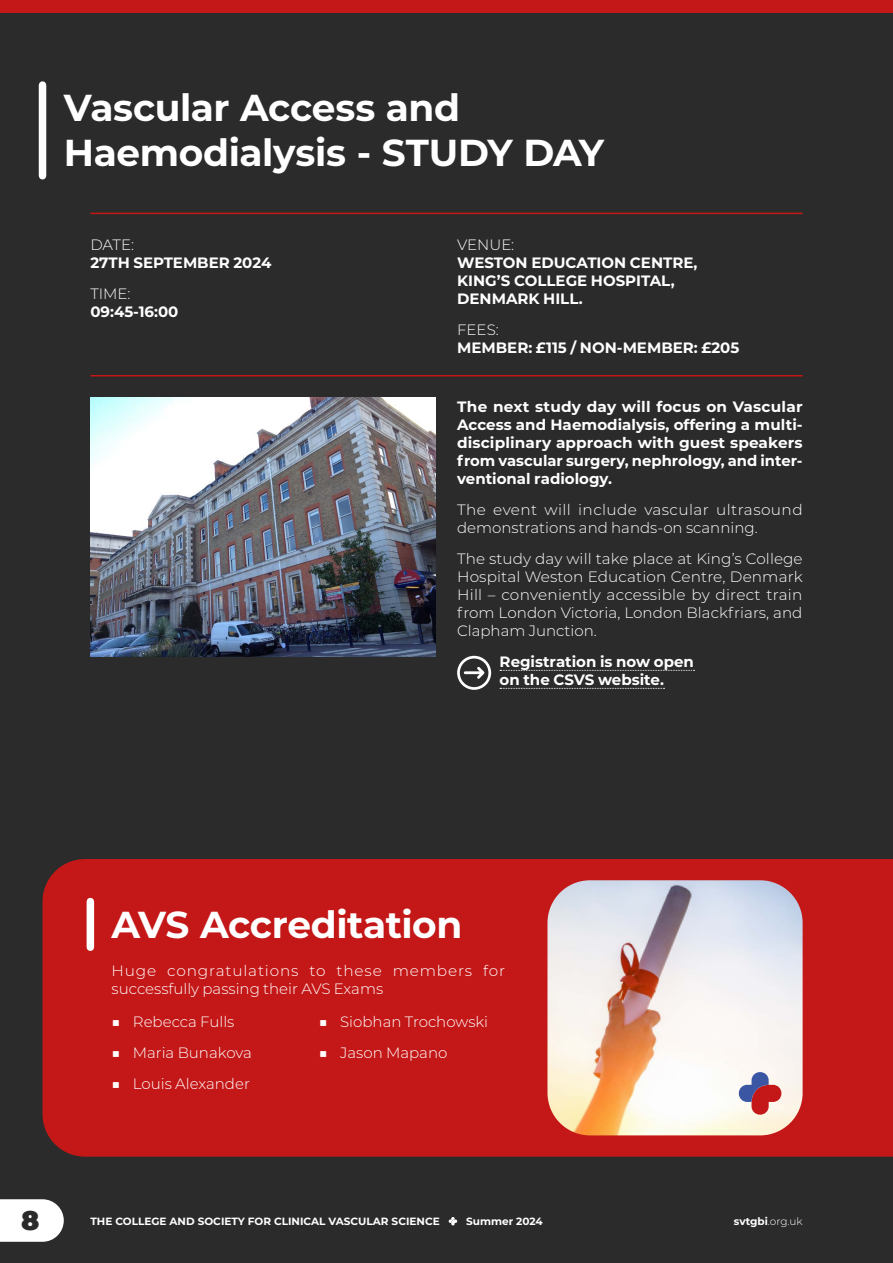
<style>
.page{position:relative;width:893px;height:1263px;background:#2b2b2b}
.page>*{position:absolute;margin:0;border:0;box-sizing:border-box;transform-origin:0 0}
.t1{font:700 37.5px/45px "Montserrat";letter-spacing:-.01em;color:#fff}
.t2{font:900 27px "Montserrat";color:#2b2b2b}
.t3{font:300 15px/18px "Montserrat";color:#fff}
.t4{font:700 15px/18px "Montserrat";color:#fff}
.t5{font:300 15px/18px "Montserrat";letter-spacing:.045em;color:#fff}
.t6{font:700 10.5px "Montserrat";color:#fff}
.t7{font:300 10.5px "Montserrat";color:#fff}
.s1{font-weight:700}
</style>
<div class="page">
<div style="left:43px;top:859px;width:850px;height:298px;background:#c41717"></div>
<img style="left:547px;top:880px;width:256px;height:255px">
<div style="left:87px;top:901px;width:7px;height:46px;background:#fff"></div>
<svg style="left:739px;top:1072px;width:42px;height:42px;background:#b98493"></svg>
<div style="left:39px;top:85px;width:7px;height:91px;background:#fff"></div>
<svg style="left:500px;top:670px;width:194px;height:1px"></svg>
<svg style="left:500px;top:688px;width:164px;height:1px"></svg>
<svg style="left:457px;top:656px;width:34px;height:34px"></svg>
<img style="left:90px;top:398px;width:346px;height:259px">
<hr style="left:90px;top:375px;width:713px;height:1px;background:#c41717">
<hr style="left:90px;top:213px;width:713px;height:1px;background:#c41717">
<div style="left:0;top:0;width:893px;height:13px;background:#c41717"></div>
<svg style="left:0;top:1199px;width:64px;height:43px;background:#ececec"></svg>
<svg style="left:449px;top:1217px;width:8px;height:8px"></svg>
<h1 class="t1" style="left:64px;top:84px;width:542px">Vascular Access and<br>Haemodialysis - STUDY DAY</h1>
<p class="t3" style="left:90px;top:235px;width:45px">DATE:</p>
<p class="t4" style="left:90px;top:253px;width:183px">27TH SEPTEMBER 2024</p>
<p class="t3" style="left:90px;top:284px;width:42px">TIME:</p>
<p class="t4" style="left:90px;top:302px;width:90px">09:45-16:00</p>
<p class="t3" style="left:457px;top:235px;width:59px">VENUE:</p>
<p class="t4" style="left:457px;top:253px;width:242px">WESTON EDUCATION CENTRE,<br>KING’S COLLEGE HOSPITAL,<br>DENMARK HILL.</p>
<p class="t3" style="left:457px;top:320px;width:43px">FEES:</p>
<p class="t4" style="left:457px;top:338px;width:284px">MEMBER: £115 / NON-MEMBER: £205</p>
<p class="t4" style="left:457px;top:397px;width:347px;text-align:justify">The next study day will focus on Vascular Access and Haemodialysis, offering a multi&shy;disciplinary approach with guest speakers from vascular surgery, nephrology, and inter&shy;ventional radiology.</p>
<p class="t3" style="left:457px;top:500px;width:347px">The event will include vascular ultrasound demonstrations and hands-on scanning.</p>
<p class="t3" style="left:457px;top:549px;width:347px;text-align:justify">The study day will take place at King’s College Hospital Weston Education Centre, Denmark Hill – conveniently accessible by direct train from London Victoria, London Blackfriars, and Clapham Junction.</p>
<p class="t4" style="left:500px;top:651px;width:196px">Registration is now open on the CSVS website.</p>
<h1 class="t1" style="left:112px;top:900px;width:352px">AVS Accreditation</h1>
<p class="t5" style="left:112px;top:961px;width:395px">Huge congratulations to these members for successfully passing their AVS Exams</p>
<p class="t3" style="left:112px;top:1012px;width:124px"><span class="s1">■</span> Rebecca Fulls</p>
<p class="t3" style="left:112px;top:1043px;width:142px"><span class="s1">■</span> Maria Bunakova</p>
<p class="t3" style="left:112px;top:1074px;width:140px"><span class="s1">■</span> Louis Alexander</p>
<p class="t3" style="left:319px;top:1012px;width:171px"><span class="s1">■</span> Siobhan Trochowski</p>
<p class="t3" style="left:319px;top:1043px;width:130px"><span class="s1">■</span> Jason Mapano</p>
<h2 class="t2" style="left:21px;top:1200px;width:20px">8</h2>
<p class="t6" style="left:90px;top:1214px;width:351px">THE COLLEGE AND SOCIETY FOR CLINICAL VASCULAR SCIENCE</p>
<p class="t6" style="left:466px;top:1214px;width:78px">Summer 2024</p>
<p class="t7" style="left:734px;top:1214px;width:70px"><span class="s1">svtgbi</span>.org.uk</p>
</div>
